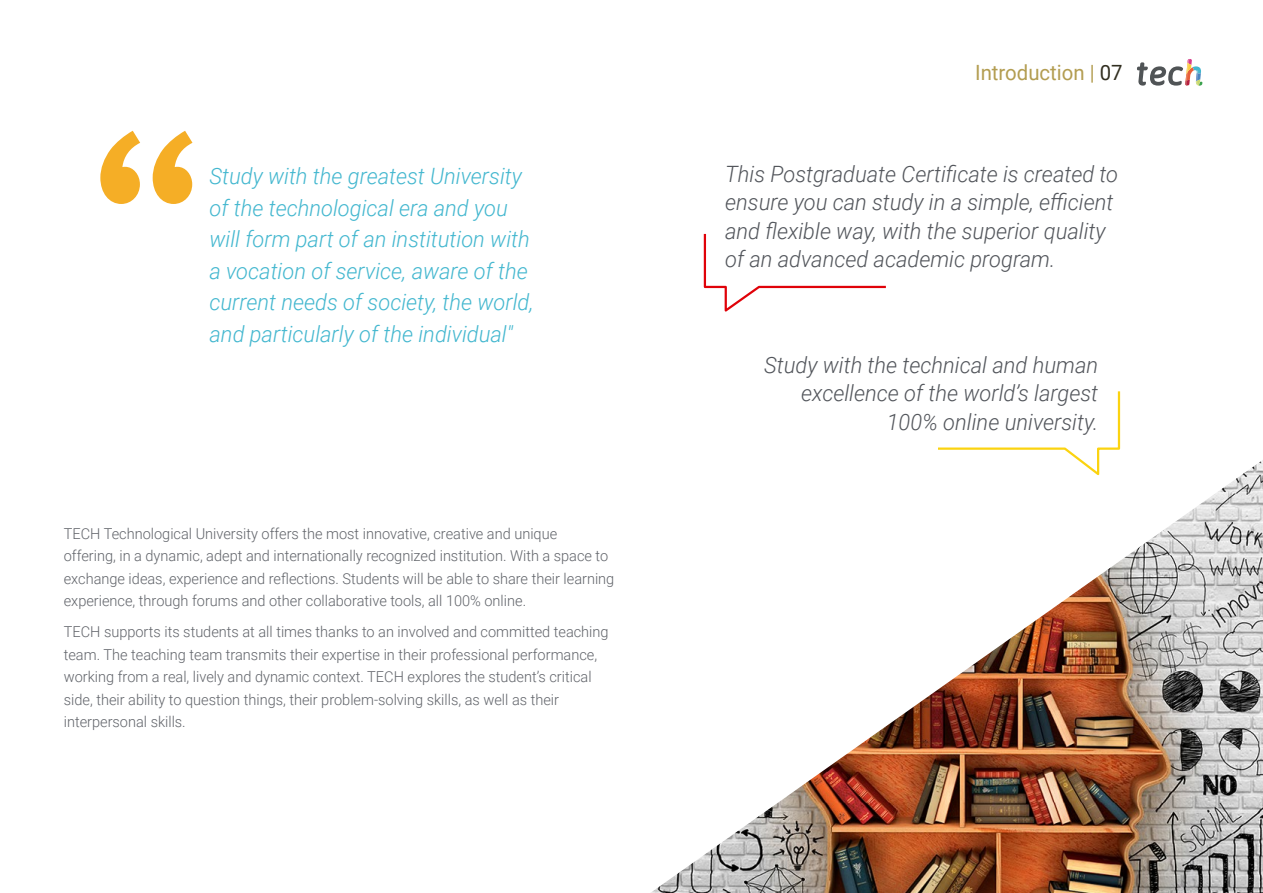
<style>
.page{position:relative;width:1263px;height:893px;background:#fff}
.page>*{position:absolute;margin:0;border:0;box-sizing:border-box;transform-origin:0 0}
.t1{font:italic 300 22.5px/28.5px "Roboto";color:#52555b;text-align:right}
.t2{font:italic 300 22.5px/31.5px "Roboto";color:#43b7cf}
.t3{font:21px "Roboto";color:#b39d51}
.t4{font:300 15px/22.5px "Roboto";color:#61646a}
.s1{color:#312e20}
</style>
<div class="page">
<svg style="left:100px;top:131px;width:92px;height:73px"></svg>
<img style="left:651px;top:460px;width:612px;height:433px">
<svg style="left:936px;top:391px;width:185px;height:88px"></svg>
<svg style="left:703px;top:233px;width:183px;height:79px"></svg>
<svg style="left:1137px;top:59px;width:65px;height:27px"></svg>
<h1 class="t2" style="left:209px;top:160px;width:326px">Study with the greatest University of the technological era and you will form part of an institution with a vocation of service, aware of the current needs of society, the world, and particularly of the individual"</h1>
<p class="t4" style="left:64px;top:521px;width:552px">TECH Technological University offers the most innovative, creative and unique<br>offering, in a dynamic, adept and internationally recognized institution. With a space to exchange ideas, experience and reflections. Students will be able to share their learning experience, through forums and other collaborative tools, all 100% online.</p>
<p class="t4" style="left:64px;top:620px;width:546px">TECH supports its students at all times thanks to an involved and committed teaching team. The teaching team transmits their expertise in their professional performance, working from a real, lively and dynamic context. TECH explores the student’s critical side, their ability to question things, their problem-solving skills, as well as their interpersonal skills.</p>
<h2 class="t3" style="left:975px;top:57px;width:149px">Introduction | <span class="s1">07</span></h2>
<h1 class="t1" style="left:725px;top:158px;width:395px;text-align:left">This Postgraduate Certificate is created to ensure you can study in a simple, efficient and flexible way, with the superior quality of an advanced academic program.</h1>
<h1 class="t1" style="left:764px;top:350px;width:335px">Study with the technical and human excellence of the world’s largest<br>100% online university.</h1>
</div>
